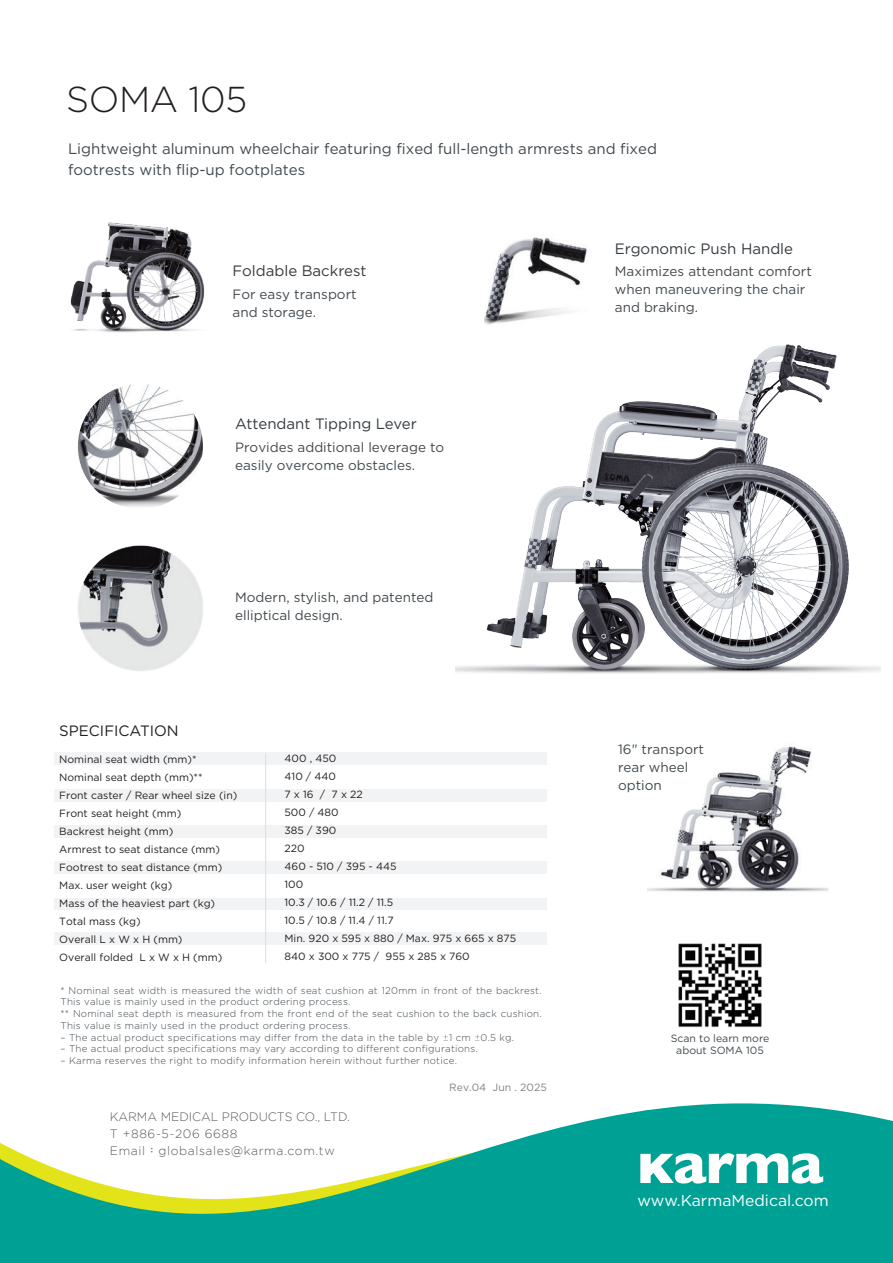
<style>
.page{position:relative;width:893px;height:1263px;background:#fff}
.page>*{position:absolute;margin:0;border:0;box-sizing:border-box;transform-origin:0 0}
.t1{font:300 36px "Gotham";letter-spacing:-.01em;color:#231f20}
.t2{font:15.75px "Gotham";color:#fff}
.t3{font:15px/21px "Gotham";color:#41494e}
.t4{font:15px "Gotham Pro";color:#353b40}
.t5{font:15px "Gotham Pro";color:#231f20}
.t6{font:13.5px/18px "Gotham";color:#41494e}
.t7{font:300 12.15px "Gotham";letter-spacing:.05em;color:#57585a}
.t8{font:300 12.15px "Gotham";color:#57585a}
.t9{font:10.5px/18px "Gotham";color:#231f20}
.t10{font:10.5px/12px "Gotham";color:#41494e;text-align:center}
.t11{font:10.5px "Gotham";color:#808285}
.t12{font:300 9.75px/11.7px "Gotham";letter-spacing:.025em;color:#41494e}
.s1{font-family:"Adobe Ming Std"}
</style>
<div class="page">
<img style="left:455px;top:317px;width:425px;height:357px">
<div style="left:54px;top:752px;width:493px;height:13px;background:#f2f3f4"></div>
<div style="left:54px;top:789px;width:493px;height:13px;background:#f2f3f4"></div>
<div style="left:54px;top:825px;width:493px;height:13px;background:#f2f3f4"></div>
<div style="left:54px;top:861px;width:493px;height:13px;background:#f2f3f4"></div>
<div style="left:54px;top:898px;width:493px;height:12px;background:#f2f3f4"></div>
<div style="left:54px;top:932px;width:493px;height:13px;background:#f2f3f4"></div>
<hr style="left:265px;top:754px;width:1px;height:209px;background:#ddddde">
<svg style="left:443px;top:1035px;width:5px;height:6px"></svg>
<svg style="left:475px;top:1035px;width:4px;height:6px"></svg>
<svg style="left:0;top:1103px;width:893px;height:160px;fill:#00a195"></svg>
<svg style="left:640px;top:1153px;width:183px;height:30px"></svg>
<img style="left:78px;top:545px;width:125px;height:126px">
<img style="left:485px;top:237px;width:106px;height:100px">
<img style="left:648px;top:746px;width:181px;height:146px">
<img style="left:70px;top:222px;width:135px;height:111px">
<img style="left:78px;top:384px;width:125px;height:125px;border-radius:62px">
<img style="left:678px;top:943px;width:84px;height:85px">
<h1 class="t1" style="left:66px;top:80px;width:183px">SOMA 105</h1>
<h3 class="t3" style="left:68px;top:138px;width:591px">Lightweight aluminum wheelchair featuring fixed full-length armrests and fixed footrests with flip-up footplates</h3>
<h3 class="t4" style="left:233px;top:262px;width:135px">Foldable Backrest</h3>
<h3 class="t6" style="left:233px;top:285px;width:126px">For easy transport and storage.</h3>
<h3 class="t4" style="left:235px;top:415px;width:183px">Attendant Tipping Lever</h3>
<h3 class="t6" style="left:235px;top:438px;width:211px">Provides additional leverage to easily overcome obstacles.</h3>
<h3 class="t5" style="left:59px;top:722px;width:121px">SPECIFICATION</h3>
<h3 class="t6" style="left:235px;top:588px;width:200px">Modern, stylish, and patented elliptical design.</h3>
<p class="t9" style="left:59px;top:750px;width:180px">Nominal seat width (mm)*<br>Nominal seat depth (mm)**<br>Front caster / Rear wheel size (in)<br>Front seat height (mm)<br>Backrest height (mm)<br>Armrest to seat distance (mm)<br>Footrest to seat distance (mm)<br>Max. user weight (kg)<br>Mass of the heaviest part (kg)<br>Total mass (kg)<br>Overall L x W x H (mm)<br>Overall folded L x W x H (mm)</p>
<p class="t9" style="left:285px;top:750px;width:233px">400 , 450<br>410 / 440<br>7 x 16 / 7 x 22<br>500 / 480<br>385 / 390<br>220<br>460 - 510 / 395 - 445<br>100<br>10.3 / 10.6 / 11.2 / 11.5<br>10.5 / 10.8 / 11.4 / 11.7<br>Min. 920 x 595 x 880 / Max. 975 x 665 x 875<br>840 x 300 x 775 / 955 x 285 x 760</p>
<p class="t12" style="left:61px;top:984px;width:483px">* Nominal seat width is measured the width of seat cushion at 120mm in front of the backrest.<br>This value is mainly used in the product ordering process.<br>** Nominal seat depth is measured from the front end of the seat cushion to the back cushion.<br>This value is mainly used in the product ordering process.</p>
<p class="t12" style="left:61px;top:1031px;width:455px">– The actual product specifications may differ from the data in the table by 1 cm 0.5 kg.</p>
<p class="t12" style="left:61px;top:1043px;width:419px">– The actual product specifications may vary according to different configurations.</p>
<p class="t12" style="left:61px;top:1054px;width:398px">– Karma reserves the right to modify information herein without further notice.</p>
<p class="t8" style="left:110px;top:1110px;width:242px">KARMA MEDICAL PRODUCTS CO., LTD.</p>
<p class="t7" style="left:110px;top:1143px;width:226px">Email<span class="s1">：</span>globalsales@karma.com.tw</p>
<p class="t7" style="left:110px;top:1127px;width:129px">T +886-5-206 6688</p>
<p class="t11" style="left:449px;top:1081px;width:99px">Rev.04 Jun . 2025</p>
<h3 class="t4" style="left:615px;top:240px;width:180px">Ergonomic Push Handle</h3>
<h3 class="t6" style="left:615px;top:262px;width:198px">Maximizes attendant comfort when maneuvering the chair and braking.</h3>
<h3 class="t6" style="left:618px;top:740px;width:87px">16" transport rear wheel option</h3>
<p class="t10" style="left:671px;top:1032px;width:100px">Scan to learn more about SOMA 105</p>
<h2 class="t2" style="left:637px;top:1191px;width:193px">www.KarmaMedical.com</h2>
</div>
